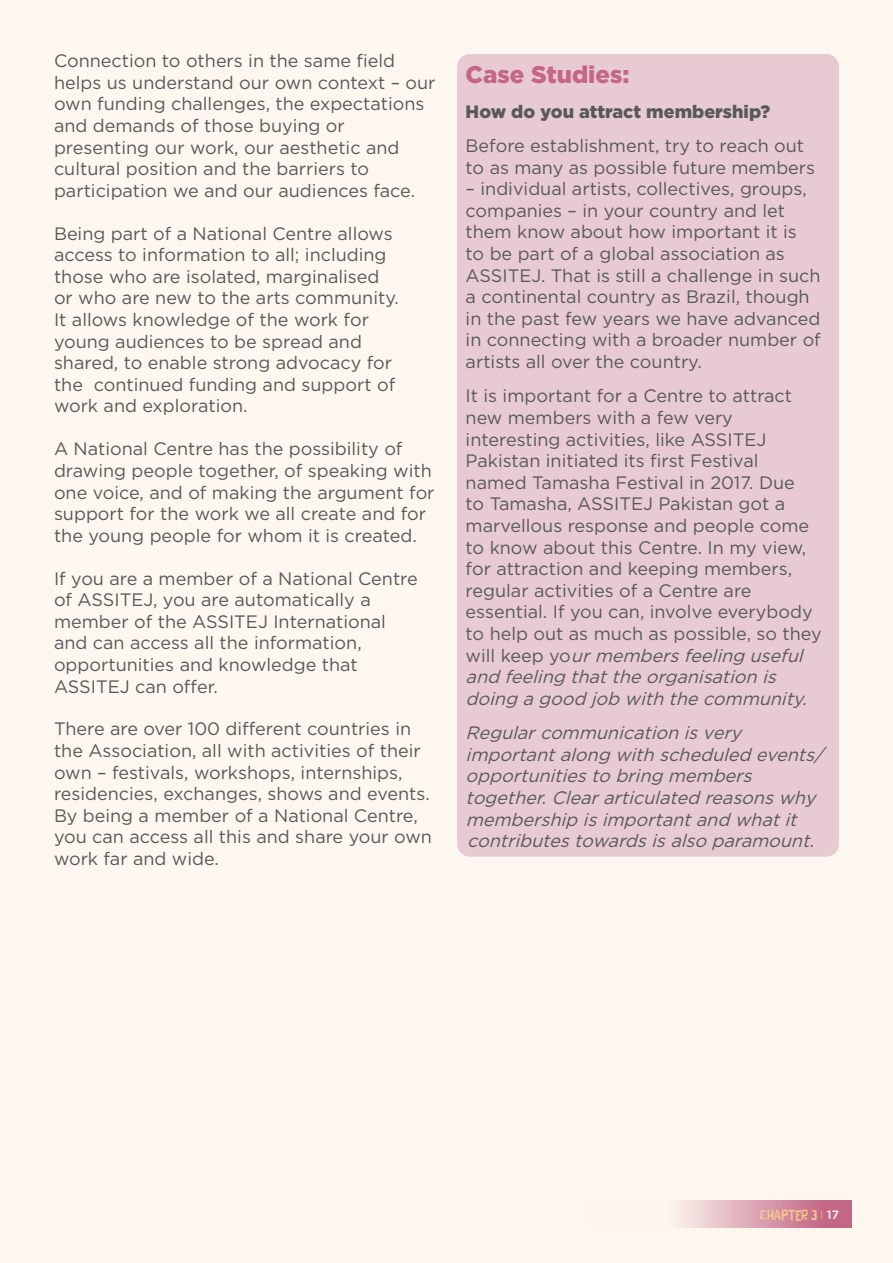
<style>
.page{position:relative;width:893px;height:1263px;background:#fdf7f0}
.page>*{position:absolute;margin:0;border:0;box-sizing:border-box;transform-origin:0 0}
.t1{font:900 24px "Gotham";color:#c46787}
.t2{font:18px/21.6px "Gotham";color:#58595b}
.t3{font:italic 18px/21.6px "Gotham";color:#58595b}
.t4{font:900 18px "Gotham";color:#58595b}
.t5{font:12px "Fifties Movies";color:#f3c68c}
.s1{font-style:italic}
.s2{font-family:"Gotham";font-weight:300}
.s3{font-family:"Gotham";font-weight:500;color:#fff}
</style>
<div class="page">
<svg style="left:678px;top:1200px;width:173px;height:28px"></svg>
<div style="left:457px;top:54px;width:382px;height:803px;background:#e8cad2;border-radius:13px"></div>
<p class="t2" style="left:54px;top:50px;width:383px">Connection to others in the same field helps us understand our own context – our own funding challenges, the expectations and demands of those buying or presenting our work, our aesthetic and cultural position and the barriers to participation we and our audiences face.</p>
<p class="t2" style="left:54px;top:222px;width:346px">Being part of a National Centre allows access to information to all; including those who are isolated, marginalised or who are new to the arts community.<br>It allows knowledge of the work for young audiences to be spread and shared, to enable strong advocacy for the continued funding and support of work and exploration.</p>
<p class="t2" style="left:54px;top:438px;width:382px">A National Centre has the possibility of drawing people together, of speaking with one voice, and of making the argument for support for the work we all create and for the young people for whom it is created.</p>
<p class="t2" style="left:54px;top:567px;width:365px">If you are a member of a National Centre of ASSITEJ, you are automatically a member of the ASSITEJ International and can access all the information, opportunities and knowledge that ASSITEJ can offer.</p>
<p class="t2" style="left:54px;top:718px;width:379px">There are over 100 different countries in the Association, all with activities of their own – festivals, workshops, internships, residencies, exchanges, shows and events.<br>By being a member of a National Centre, you can access all this and share your own work far and wide.</p>
<h1 class="t1" style="left:466px;top:58px;width:165px">Case Studies:</h1>
<p class="t4" style="left:466px;top:99px;width:306px">How do you attract membership?</p>
<p class="t2" style="left:466px;top:134px;width:351px">Before establishment, try to reach out to as many as possible future members</p>
<p class="t2" style="left:466px;top:178px;width:357px">– individual artists, collectives, groups, companies – in your country and let them know about how important it is<br>to be part of a global association as ASSITEJ. That is still a challenge in such a continental country as Brazil, though in the past few years we have advanced in connecting with a broader number of artists all over the country.</p>
<p class="t2" style="left:466px;top:385px;width:358px">It is important for a Centre to attract new members with a few very interesting activities, like ASSITEJ Pakistan initiated its first Festival named Tamasha Festival in 2017. Due<br>to Tamasha, ASSITEJ Pakistan got a marvellous response and people come to know about this Centre. In my view, for attraction and keeping members, regular activities of a Centre are essential. If you can, involve everybody to help out as much as possible, so they w i l l k e e p y o <span class="s1">urmembersfeeling useful and feeling thattheorganisationis doing agood job withthecommunity.</span></p>
<p class="t3" style="left:466px;top:721px;width:365px">Regularcommunicationisvery importantalong withscheduled events/ opportunitiesto bring members together.Cleararticulated reasonswhy membership isimportantand whatit contributestowardsisalso paramount.</p>
<p class="t5" style="left:760px;top:1207px;width:81px">CHAPTER 3 <span class="s2">I</span> <span class="s3">17</span></p>
</div>
